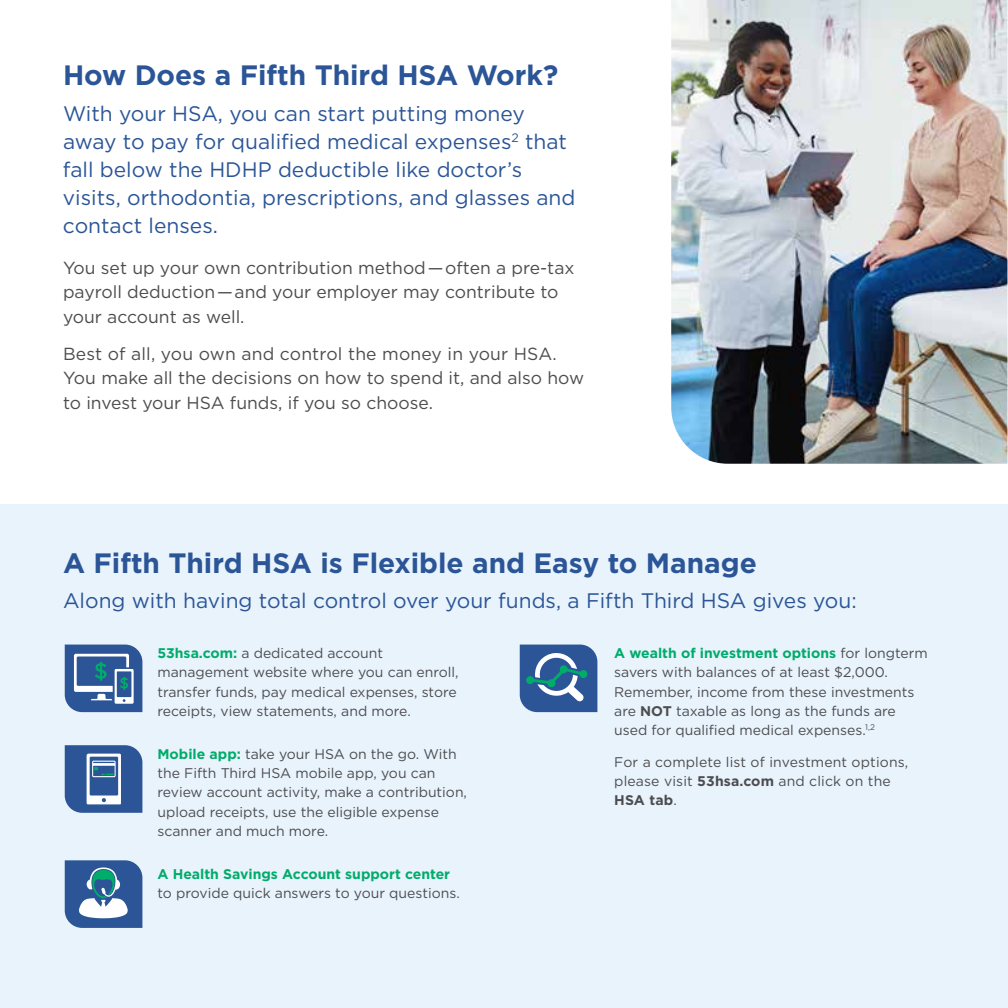
<style>
.page{position:relative;width:1008px;height:1008px;background:#fff}
.page>*{position:absolute;margin:0;border:0;box-sizing:border-box;transform-origin:0 0}
.t1{font:700 28px "Gotham";color:#2b5597}
.t2{font:21px/28px "Gotham";color:#2b5597}
.t3{font:17.5px/24.5px "Gotham";color:#4d4d4f}
.t4{font:14px/19.2px "Gotham";color:#4d4d4f}
.t5{font:700 14px "Gotham";color:#00ac69}
.s1{font-weight:700;color:#00ac69}
.s2{font-weight:700}
</style>
<div class="page">
<div style="left:0;top:504px;width:1007px;height:504px;background:#e8f3fc"></div>
<img style="left:671px;top:0;width:336px;height:464px">
<svg style="left:65px;top:645px;width:77px;height:67px;background:#5076a8"></svg>
<svg style="left:65px;top:745px;width:77px;height:68px;background:#4f72a8"></svg>
<svg style="left:65px;top:860px;width:77px;height:68px;background:#547caa"></svg>
<svg style="left:520px;top:645px;width:77px;height:67px;background:#4571a2"></svg>
<h1 class="t1" style="left:63px;top:57px;width:497px">How Does a Fifth Third HSA Work?</h1>
<p class="t2" style="left:63px;top:99px;width:514px">With your HSA, you can start putting money away to pay for qualifed medical expenses<sup>2</sup> that fall below the HDHP deductible like doctor’s visits, orthodontia, prescriptions, and glasses and contact lenses.</p>
<p class="t3" style="left:63px;top:255px;width:513px">You set up your own contribution method—often a pre-tax payroll deduction—and your employer may contribute to your account as well.</p>
<p class="t3" style="left:63px;top:341px;width:523px">Best of all, you own and control the money in your HSA.<br>You make all the decisions on how to spend it, and also how to invest your HSA funds, if you so choose.</p>
<h2 class="t1" style="left:63px;top:544px;width:695px">A Fifth Third HSA is Flexible and Easy to Manage</h2>
<p class="t2" style="left:63px;top:587px;width:795px">Along with having total control over your funds, a Fifth Third HSA gives you:</p>
<p class="t4" style="left:158px;top:643px;width:303px"><span class="s1">53hsa.com:</span> a dedicated account management website where you can enroll, transfer funds, pay medical expenses, store receipts, view statements, and more.</p>
<p class="t4" style="left:158px;top:744px;width:311px"><span class="s1">Mobile app:</span> take your HSA on the go. With the Fifth Third HSA mobile app, you can review account activity, make a contribution, upload receipts, use the eligible expense scanner and much more.</p>
<p class="t5" style="left:158px;top:864px;width:294px">A Health Savings Account support center</p>
<p class="t4" style="left:158px;top:883px;width:304px">to provide quick answers to your questions.</p>
<p class="t4" style="left:614px;top:643px;width:315px"><span class="s1">A wealth of investment options</span> for longterm savers with balances of at least $2,000.<br>Remember, income from these investments are <span class="s2">NOT</span> taxable as long as the funds are used for qualifed medical expenses.<sup>1,2</sup></p>
<p class="t4" style="left:614px;top:752px;width:296px">For a complete list of investment options, please visit <span class="s2">53hsa.com</span> and click on the<br><span class="s2">HSA tab</span>.</p>
</div>
